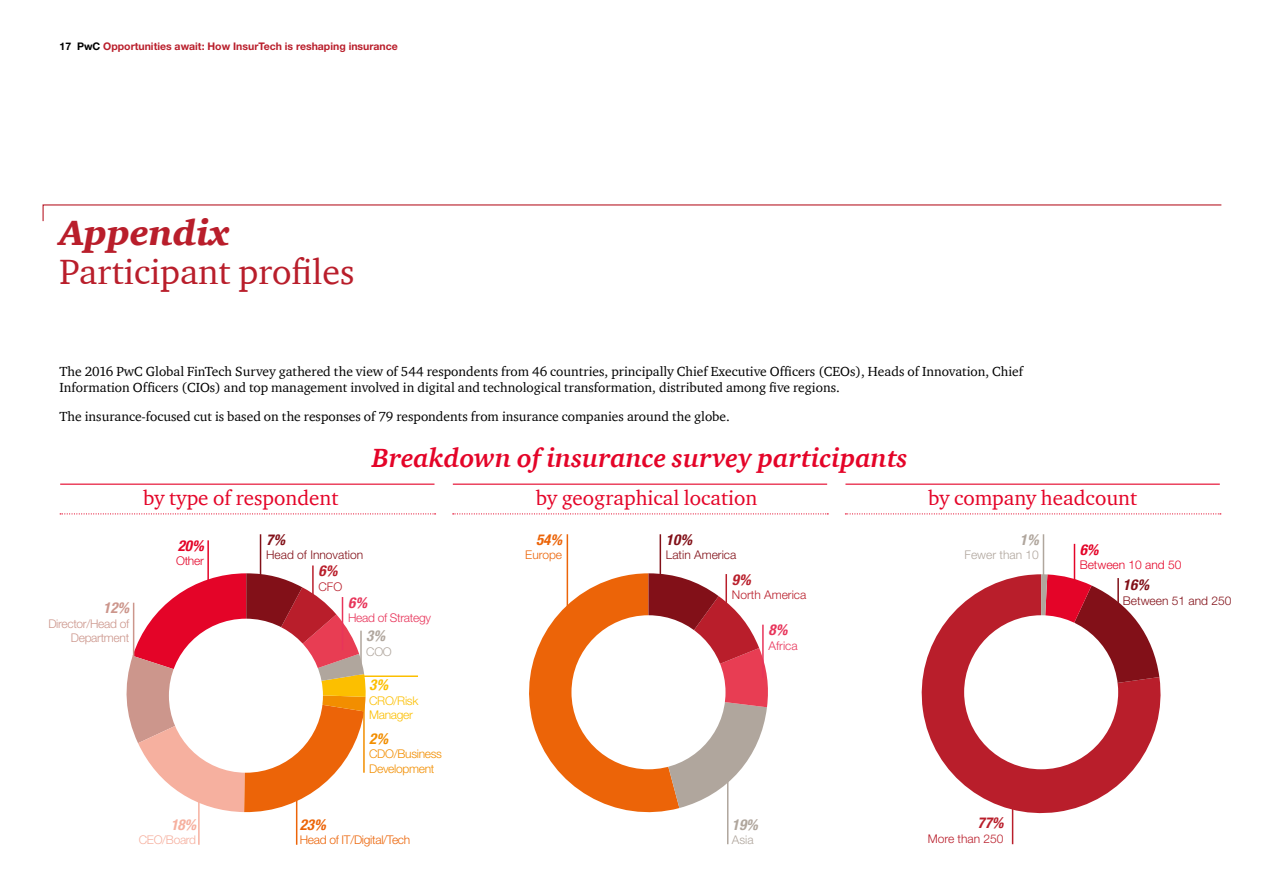
<style>
.page{position:relative;width:1263px;height:893px;background:#fff}
.page>*{position:absolute;margin:0;border:0;box-sizing:border-box;transform-origin:0 0}
.t1{font:36px "ITC Charter Com";color:#b91e2b}
.t2{font:italic 900 36px "ITC Charter Com";color:#b91e2b}
.t3{font:italic 700 27px "ITC Charter Com";color:#e40428}
.t4{font:21px "ITC Charter Com";color:#e40428}
.t5{font:italic 700 condensed 15px "Helvetica Neue LT Std";color:#821018}
.t6{font:italic 700 condensed 15px "Helvetica Neue LT Std";color:#b0a69d}
.t7{font:italic 700 condensed 15px "Helvetica Neue LT Std";color:#b91e2b}
.t8{font:italic 700 condensed 15px "Helvetica Neue LT Std";color:#ec6408}
.t9{font:italic 700 condensed 15px "Helvetica Neue LT Std";color:#e40428}
.t10{font:italic 700 condensed 15px "Helvetica Neue LT Std";color:#e8345a}
.t11{font:italic 700 condensed 15px "Helvetica Neue LT Std";color:#f6b09f}
.t12{font:italic 700 condensed 15px "Helvetica Neue LT Std";color:#cc968c}
.t13{font:italic 700 condensed 15px "Helvetica Neue LT Std";color:#fcbf00}
.t14{font:italic 700 condensed 15px "Helvetica Neue LT Std";color:#f28e00}
.t15{font:13.5px/16.2px "ITC Charter Com";color:#000}
.t16{font:300 12px "Helvetica Neue LT Std";color:#821018}
.t17{font:300 12px "Helvetica Neue LT Std";letter-spacing:-.025em;color:#ec6408}
.t18{font:300 12px "Helvetica Neue LT Std";color:#b91e2b}
.t19{font:300 12px/14.4px "Helvetica Neue LT Std";letter-spacing:-.025em;color:#cc968c;text-align:right}
.t20{font:300 12px/14.4px "Helvetica Neue LT Std";letter-spacing:-.025em;color:#f28e00}
.t21{font:300 12px "Helvetica Neue LT Std";letter-spacing:-.025em;color:#e8345a}
.t22{font:300 12px "Helvetica Neue LT Std";color:#e40428}
.t23{font:300 12px "Helvetica Neue LT Std";color:#b0a69d}
.t24{font:300 12px/14.4px "Helvetica Neue LT Std";letter-spacing:-.025em;color:#fcbf00}
.t25{font:300 12px "Helvetica Neue LT Std";letter-spacing:-.025em;color:#f6b09f}
.t26{font:700 10.5px "Helvetica Neue LT Std";color:#b91e2b}
.s1{color:#000}
</style>
<div class="page">
<svg style="left:42px;top:204px;width:1180px;height:18px"></svg>
<svg style="left:126px;top:573px;width:240px;height:240px"></svg>
<svg style="left:529px;top:573px;width:239px;height:252px"></svg>
<svg style="left:921px;top:574px;width:240px;height:247px;fill:#b91e2b"></svg>
<svg style="left:1041px;top:574px;width:118px;height:120px"></svg>
<hr style="left:60px;top:484px;width:374px;height:1px;background:#e40428">
<hr style="left:453px;top:484px;width:374px;height:1px;background:#e40428">
<svg style="left:60px;top:513px;width:376px;height:1px"></svg>
<svg style="left:453px;top:513px;width:375px;height:1px"></svg>
<hr style="left:845px;top:484px;width:375px;height:1px;background:#e40428">
<svg style="left:845px;top:513px;width:376px;height:1px"></svg>
<div style="left:169px;top:619px;width:154px;height:154px;background:#fff;border-radius:50%"></div>
<div style="left:571px;top:615px;width:154px;height:154px;background:#fff;border-radius:50%"></div>
<div style="left:964px;top:615px;width:154px;height:154px;background:#fff;border-radius:50%"></div>
<hr style="left:260px;top:534px;width:1px;height:53px;background:#821018">
<hr style="left:660px;top:534px;width:1px;height:53px;background:#821018">
<hr style="left:1043px;top:534px;width:1px;height:53px;background:#b0a69d">
<hr style="left:1074px;top:544px;width:1px;height:53px;background:#e40428">
<hr style="left:1117px;top:578px;width:2px;height:53px;background:#821018">
<hr style="left:1012px;top:791px;width:1px;height:53px;background:#b91e2b">
<hr style="left:725px;top:574px;width:2px;height:53px;background:#b91e2b">
<hr style="left:762px;top:625px;width:2px;height:53px;background:#e8345a">
<hr style="left:727px;top:753px;width:1px;height:91px;background:#b0a69d">
<hr style="left:567px;top:534px;width:1px;height:116px;background:#ec6408">
<hr style="left:312px;top:565px;width:2px;height:54px;background:#b91e2b">
<hr style="left:342px;top:597px;width:1px;height:53px;background:#e8345a">
<hr style="left:360px;top:631px;width:2px;height:38px;background:#b0a69d">
<hr style="left:354px;top:675px;width:64px;height:2px;background:#fcbf00">
<hr style="left:363px;top:699px;width:2px;height:74px;background:#f28e00">
<hr style="left:198px;top:783px;width:2px;height:62px;background:#f6b09f">
<hr style="left:133px;top:603px;width:1px;height:75px;background:#cc968c">
<hr style="left:207px;top:540px;width:2px;height:75px;background:#e40428">
<hr style="left:296px;top:783px;width:1px;height:62px;background:#ec6408">
<p class="t26" style="left:60px;top:40px;width:340px"><span class="s1">17 PwC</span> Opportunities await: How InsurTech is reshaping insurance</p>
<h1 class="t2" style="left:60px;top:211px;width:172px">Appendix</h1>
<h1 class="t1" style="left:60px;top:250px;width:296px">Participant profiles</h1>
<p class="t15" style="left:60px;top:363px;width:965px">The 2016 PwC Global FinTech Survey gathered the view of 544 respondents from 46 countries, principally Chief Executive Officers (CEOs), Heads of Innovation, Chief<br>Information Officers (CIOs) and top management involved in digital and technological transformation, distributed among five regions.</p>
<p class="t15" style="left:60px;top:408px;width:672px">The insurance-focused cut is based on the responses of 79 respondents from insurance companies around the globe.</p>
<h2 class="t3" style="left:372px;top:441px;width:537px">Breakdown of insurance survey participants</h2>
<p class="t12" style="left:103px;top:599px;width:28px">12%</p>
<p class="t19" style="left:48px;top:616px;width:82px">Director/Head of<br>Department</p>
<h3 class="t4" style="left:143px;top:484px;width:197px">by type of respondent</h3>
<h3 class="t4" style="left:536px;top:484px;width:223px">by geographical location</h3>
<h3 class="t4" style="left:928px;top:484px;width:211px">by company headcount</h3>
<p class="t9" style="left:178px;top:537px;width:28px">20%</p>
<p class="t22" style="left:176px;top:554px;width:29px">Other</p>
<p class="t5" style="left:266px;top:531px;width:20px">7%</p>
<p class="t16" style="left:266px;top:548px;width:99px">Head of Innovation</p>
<p class="t7" style="left:319px;top:562px;width:20px">6%</p>
<p class="t18" style="left:319px;top:579px;width:25px">CFO</p>
<p class="t10" style="left:348px;top:593px;width:20px">6%</p>
<p class="t21" style="left:348px;top:610px;width:84px">Head of Strategy</p>
<p class="t6" style="left:366px;top:627px;width:20px">3%</p>
<p class="t23" style="left:366px;top:644px;width:27px">COO</p>
<p class="t13" style="left:369px;top:676px;width:20px">3%</p>
<p class="t24" style="left:369px;top:693px;width:51px">CRO/Risk<br>Manager</p>
<p class="t14" style="left:369px;top:729px;width:20px">2%</p>
<p class="t20" style="left:369px;top:747px;width:74px">CDO/Business<br>Development</p>
<p class="t8" style="left:536px;top:531px;width:28px">54%</p>
<p class="t17" style="left:525px;top:548px;width:38px">Europe</p>
<p class="t5" style="left:666px;top:531px;width:28px">10%</p>
<p class="t16" style="left:666px;top:548px;width:72px">Latin America</p>
<p class="t7" style="left:732px;top:570px;width:20px">9%</p>
<p class="t18" style="left:732px;top:588px;width:76px">North America</p>
<p class="t10" style="left:768px;top:621px;width:20px">8%</p>
<p class="t21" style="left:768px;top:638px;width:31px">Africa</p>
<p class="t6" style="left:1020px;top:531px;width:20px">1%</p>
<p class="t23" style="left:964px;top:548px;width:76px">Fewer than 10</p>
<p class="t9" style="left:1080px;top:540px;width:20px">6%</p>
<p class="t22" style="left:1080px;top:557px;width:103px">Between 10 and 50</p>
<p class="t5" style="left:1123px;top:576px;width:28px">16%</p>
<p class="t16" style="left:1123px;top:593px;width:110px">Between 51 and 250</p>
<p class="t11" style="left:171px;top:815px;width:27px">18%</p>
<p class="t25" style="left:139px;top:833px;width:59px">CEO/Board</p>
<p class="t8" style="left:300px;top:815px;width:28px">23%</p>
<p class="t17" style="left:300px;top:833px;width:112px">Head of IT/Digital/Tech</p>
<p class="t6" style="left:732px;top:815px;width:28px">19%</p>
<p class="t23" style="left:732px;top:833px;width:23px">Asia</p>
<p class="t7" style="left:977px;top:814px;width:28px">77%</p>
<p class="t18" style="left:928px;top:831px;width:77px">More than 250</p>
</div>
